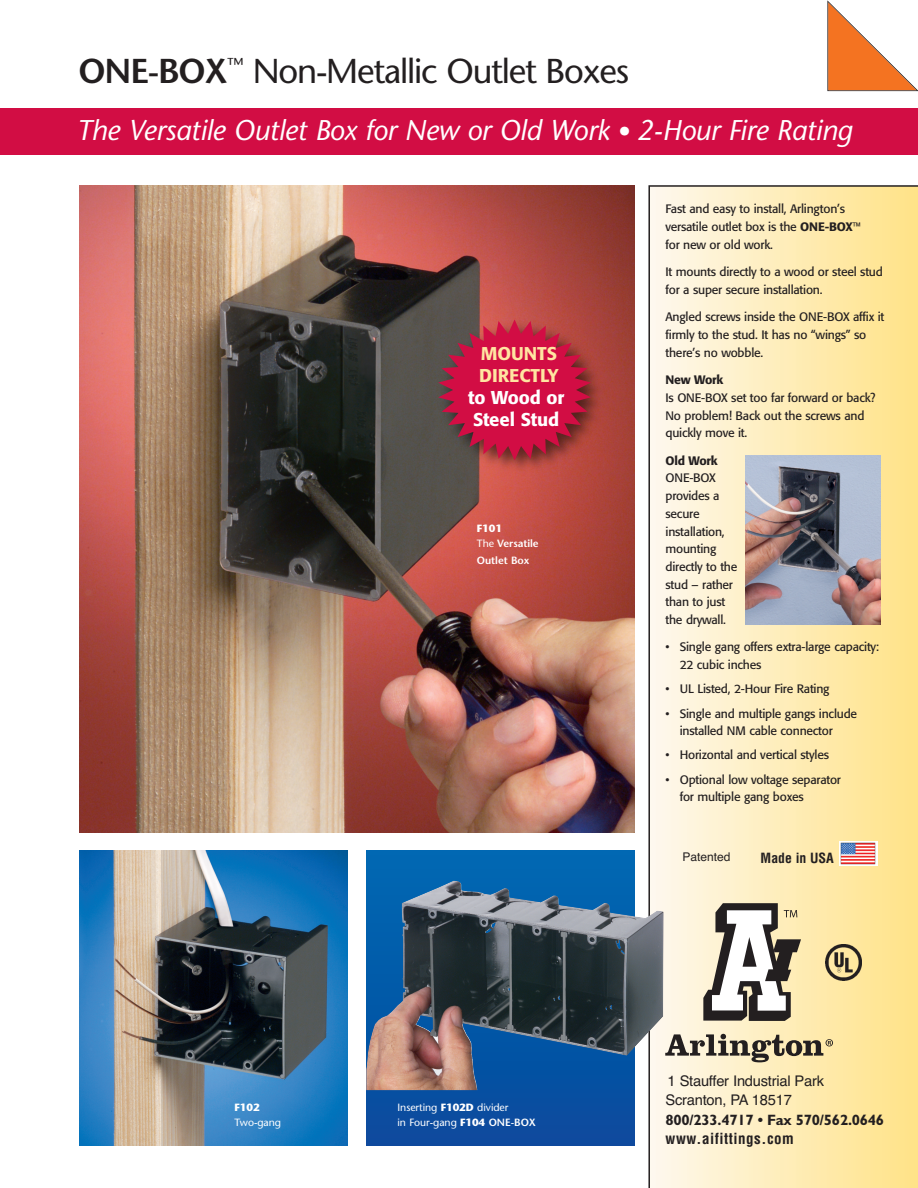
<style>
.page{position:relative;width:918px;height:1188px;background:#fff}
.page>*{position:absolute;margin:0;border:0;box-sizing:border-box;transform-origin:0 0}
.t1{font:34.5px "Stone Sans";letter-spacing:-.035em;color:#231f20}
.t2{font:italic 28.5px "Stone Sans";letter-spacing:-.01em;color:#fff}
.t3{font:500 18.3px/22.2px "Formata";letter-spacing:-.005em;color:#fff}
.t4{font:500 18.3px/22.2px "Formata";color:#ffe5a1}
.t5{font:700 15px "Gill Sans";letter-spacing:-.015em;color:#231f20}
.t6{font:700 condensed 15px "Helvetica";letter-spacing:.035em;color:#231f20}
.t7{font:14.7px/19.5px "Helvetica";letter-spacing:-.015em;color:#231f20}
.t8{font:700 condensed 13.8px "Helvetica";color:#231f20}
.t9{font:12.15px/17.7px "Formata";letter-spacing:-.02em;color:#231f20}
.t10{font:500 12.15px "Formata";letter-spacing:-.02em;color:#231f20}
.t11{font:12px "Helvetica";color:#231f20}
.t12{font:10.5px/15px "Stone Sans";letter-spacing:-.005em;color:#fff}
.t13{font:600 10.5px/15px "Stone Sans";letter-spacing:-.005em;color:#fff}
.t14{font:700 10.5px "Stone Sans";color:#fff}
.s1{font-weight:600}
.s2{font-size:25.5px}
.s3{font-weight:700}
.s4{font-weight:400}
.s5{font-weight:500}
</style>
<div class="page">
<img style="left:80px;top:185px;width:555px;height:648px">
<svg style="left:648px;top:185px;width:270px;height:1003px;background:#fcebb9"></svg>
<svg style="left:665px;top:1034px;width:168px;height:28px;background:#b3a88e"></svg>
<svg style="left:703px;top:903px;width:98px;height:118px"></svg>
<div style="left:0;top:109px;width:918px;height:46px;background:#d20d44"></div>
<svg style="left:827px;top:0;width:91px;height:92px"></svg>
<img style="left:825px;top:945px;width:36px;height:36px">
<img style="left:432px;top:313px;width:178px;height:167px">
<svg style="left:438px;top:319px;width:153px;height:141px;background:#b32242"></svg>
<svg style="left:839px;top:841px;width:39px;height:25px"></svg>
<img style="left:841px;top:843px;width:35px;height:22px">
<svg style="left:366px;top:851px;width:268px;height:295px;background:#0755a5"></svg>
<img style="left:80px;top:851px;width:268px;height:295px">
<img style="left:745px;top:456px;width:136px;height:168px">
<img style="left:366px;top:881px;width:298px;height:209px">
<h1 class="t1" style="left:79px;top:57px;width:552px"><span class="s1">ONE-BOX</span><sup>™</sup> Non-Metallic Outlet Boxes</h1>
<h2 class="t2" style="left:76px;top:119px;width:778px">The Versatile Outlet Box for New or Old Work <span class="s2">•</span> 2-Hour Fire Rating</h2>
<p class="t14" style="left:235px;top:1103px;width:27px">F102</p>
<p class="t12" style="left:235px;top:1116px;width:48px">Two-gang</p>
<h3 class="t4" style="left:479px;top:344px;width:81px">MOUNTS<br>DIRECTLY</h3>
<h3 class="t3" style="left:468px;top:388px;width:98px">to Wood or<br>Steel Stud</h3>
<p class="t13" style="left:477px;top:522px;width:63px"><span class="s3">F101<br></span><span class="s4">The</span> Versatile</p>
<p class="t13" style="left:477px;top:554px;width:54px">Outlet Box</p>
<p class="t12" style="left:398px;top:1101px;width:140px">Inserting <span class="s3">F102D</span> divider<br>in Four-gang <span class="s3">F104</span> <span class="s1">ONE-BOX</span></p>
<p class="t9" style="left:666px;top:201px;width:197px">Fast and easy to install, Arlington’s versatile outlet box is the <span class="s5">ONE-BOX</span>™ for new or old work.</p>
<p class="t9" style="left:666px;top:264px;width:219px">It mounts directly to a wood or steel stud for a super secure installation.</p>
<p class="t9" style="left:666px;top:309px;width:220px">Angled screws inside the ONE-BOX affix it firmly to the stud. It has no “wings” so there’s no wobble.</p>
<p class="t10" style="left:666px;top:375px;width:59px">New Work</p>
<p class="t9" style="left:666px;top:390px;width:212px">Is ONE-BOX set too far forward or back?<br>No problem! Back out the screws and quickly move it.</p>
<p class="t10" style="left:666px;top:455px;width:54px">Old Work</p>
<p class="t9" style="left:666px;top:470px;width:73px">ONE-BOX provides a secure installation, mounting directly to the stud – rather than to just the drywall.</p>
<p class="t9" style="left:680px;top:639px;width:201px;text-indent:-14px">• Single gang offers extra-large capacity:<br>22 cubic inches</p>
<p class="t9" style="left:666px;top:681px;width:166px">• UL Listed, 2-Hour Fire Rating</p>
<p class="t9" style="left:680px;top:705px;width:179px;text-indent:-14px">• Single and multiple gangs include installed NM cable connector</p>
<p class="t9" style="left:666px;top:747px;width:165px">• Horizontal and vertical styles</p>
<p class="t9" style="left:680px;top:772px;width:163px;text-indent:-14px">• Optional low voltage separator for multiple gang boxes</p>
<p class="t11" style="left:682px;top:850px;width:50px">Patented</p>
<p class="t8" style="left:761px;top:850px;width:75px">Made in USA</p>
<p class="t7" style="left:666px;top:1071px;width:160px">1 Stauffer Industrial Park<br>Scranton, PA 18517</p>
<p class="t5" style="left:666px;top:1111px;width:220px">800/233.4717 • Fax 570/562.0646</p>
<p class="t6" style="left:666px;top:1130px;width:130px">www.aifittings.com</p>
</div>
